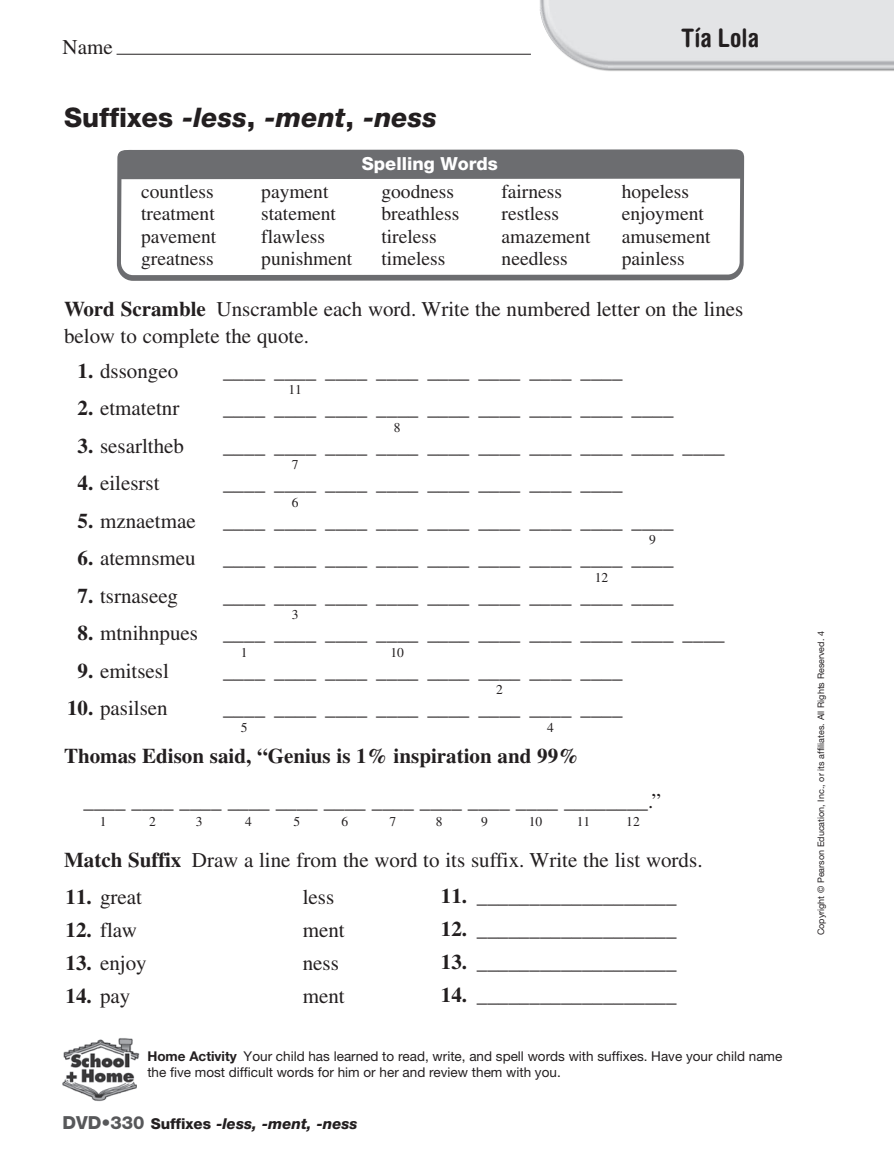
<style>
.page{position:relative;width:894px;height:1170px;background:#fff}
.page>*{position:absolute;margin:0;border:0;box-sizing:border-box;transform-origin:0 0}
.t1{font:italic 800 27px "SF Helv Neue";color:#231f20}
.t2{font:700 condensed 25.5px "Helvetica Rounded LT Std";color:#231f20}
.t3{font:21px/27px "Times";color:#231f20}
.t4{font:700 21px "Times";color:#231f20}
.t5{font:21px "Times LT Std";color:#231f20}
.t6{font:19.5px/22.5px "Times";color:#231f20}
.t7{font:800 18px "SF Helv Neue";color:#fff}
.t8{font:italic 800 15px "Helvetica Neue LT Std";color:#231f20}
.t9{font:13.5px/16.5px "SF Helv Neue";color:#231f20}
.t10{font:13.5px "Times";color:#231f20}
.t11{font:9px "Helvetica Neue LT Std";color:#231f20}
.s1{font-style:normal}
.s2{font-weight:700}
.s3{font-weight:400}
.s4{font-style:normal;font-size:18px;color:#57585a}
</style>
<div class="page">
<img style="left:527px;top:0;width:366px;height:71px">
<img style="left:62px;top:1038px;width:78px;height:64px">
<hr style="left:116px;top:54px;width:414px;height:1px;background:#231f20">
<svg style="left:117px;top:149px;width:626px;height:132px"></svg>
<p class="t5" style="left:62px;top:35px;width:52px">Name</p>
<p class="t1" style="left:64px;top:100px;width:374px"><span class="s1">Suffixes</span> -less<span class="s1">,</span> -ment<span class="s1">,</span> -ness</p>
<p class="t7" style="left:362px;top:151px;width:137px">Spelling Words</p>
<p class="t2" style="left:681px;top:23px;width:79px">Tía Lola</p>
<p class="t6" style="left:141px;top:180px;width:77px">countless treatment pavement greatness</p>
<p class="t6" style="left:261px;top:180px;width:93px">payment statement flawless punishment</p>
<p class="t6" style="left:381px;top:180px;width:79px">goodness breathless tireless timeless</p>
<p class="t6" style="left:501px;top:180px;width:90px">fairness restless amazement needless</p>
<p class="t6" style="left:621px;top:180px;width:90px">hopeless enjoyment amusement painless</p>
<p class="t3" style="left:64px;top:296px;width:680px"><span class="s2">Word Scramble</span> Unscramble each word. Write the numbered letter on the lines below to complete the quote.</p>
<p class="t3" style="left:77px;top:357px;width:102px"><span class="s2">1.</span> dssongeo</p>
<p class="t3" style="left:223px;top:357px;width:401px">____ ____ ____ ____ ____ ____ ____ ____</p>
<p class="t10" style="left:288px;top:382px;width:15px">11</p>
<p class="t3" style="left:77px;top:395px;width:103px"><span class="s2">2.</span> etmatetnr</p>
<p class="t3" style="left:223px;top:395px;width:452px">____ ____ ____ ____ ____ ____ ____ ____ ____</p>
<p class="t10" style="left:394px;top:420px;width:8px">8</p>
<p class="t3" style="left:77px;top:432px;width:108px"><span class="s2">3.</span> sesarltheb</p>
<p class="t3" style="left:223px;top:432px;width:503px">____ ____ ____ ____ ____ ____ ____ ____ ____ ____</p>
<p class="t10" style="left:292px;top:457px;width:8px">7</p>
<p class="t3" style="left:77px;top:470px;width:83px"><span class="s2">4.</span> eilesrst</p>
<p class="t3" style="left:223px;top:470px;width:401px">____ ____ ____ ____ ____ ____ ____ ____</p>
<p class="t10" style="left:292px;top:495px;width:8px">6</p>
<p class="t3" style="left:77px;top:507px;width:120px"><span class="s2">5.</span> mznaetmae</p>
<p class="t3" style="left:223px;top:507px;width:452px">____ ____ ____ ____ ____ ____ ____ ____ ____</p>
<p class="t10" style="left:649px;top:532px;width:8px">9</p>
<p class="t3" style="left:77px;top:545px;width:120px"><span class="s2">6.</span> atemnsmeu</p>
<p class="t3" style="left:223px;top:545px;width:452px">____ ____ ____ ____ ____ ____ ____ ____ ____</p>
<p class="t10" style="left:594px;top:570px;width:15px">12</p>
<p class="t3" style="left:77px;top:582px;width:102px"><span class="s2">7.</span> tsrnaseeg</p>
<p class="t3" style="left:223px;top:582px;width:452px">____ ____ ____ ____ ____ ____ ____ ____ ____</p>
<p class="t10" style="left:292px;top:607px;width:8px">3</p>
<p class="t3" style="left:77px;top:620px;width:648px"><span class="s2">8.</span> mtnihnpues ____ ____ ____ ____ ____ ____ ____ ____ ____ ____</p>
<p class="t10" style="left:241px;top:645px;width:8px">1</p>
<p class="t10" style="left:390px;top:645px;width:15px">10</p>
<p class="t3" style="left:77px;top:657px;width:93px"><span class="s2">9.</span> emitsesl</p>
<p class="t3" style="left:223px;top:657px;width:401px">____ ____ ____ ____ ____ ____ ____ ____</p>
<p class="t10" style="left:496px;top:682px;width:8px">2</p>
<p class="t3" style="left:67px;top:695px;width:102px"><span class="s2">10.</span> pasilsen</p>
<p class="t3" style="left:223px;top:695px;width:401px">____ ____ ____ ____ ____ ____ ____ ____</p>
<p class="t10" style="left:241px;top:720px;width:8px">5</p>
<p class="t10" style="left:547px;top:720px;width:8px">4</p>
<p class="t3" style="left:83px;top:734px;width:579px;line-height:45px;text-indent:-20px"><span class="s2">Thomas Edison said, “Genius is 1% inspiration and 99%<br></span>____ ____ ____ ____ ____ ____ ____ ____ ____ ____ ________.”</p>
<p class="t10" style="left:100px;top:814px;width:8px">1</p>
<p class="t10" style="left:149px;top:814px;width:8px">2</p>
<p class="t10" style="left:196px;top:814px;width:8px">3</p>
<p class="t10" style="left:245px;top:814px;width:8px">4</p>
<p class="t10" style="left:293px;top:814px;width:8px">5</p>
<p class="t10" style="left:341px;top:814px;width:8px">6</p>
<p class="t10" style="left:389px;top:814px;width:8px">7</p>
<p class="t10" style="left:436px;top:814px;width:8px">8</p>
<p class="t10" style="left:481px;top:814px;width:8px">9</p>
<p class="t10" style="left:528px;top:814px;width:15px">10</p>
<p class="t10" style="left:576px;top:814px;width:15px">11</p>
<p class="t10" style="left:626px;top:814px;width:15px">12</p>
<p class="t3" style="left:64px;top:846px;width:640px"><span class="s2">Match Suffix</span> Draw a line from the word to its suffix. Write the list words.</p>
<p class="t3" style="left:65px;top:884px;width:78px"><span class="s2">11.</span> great</p>
<p class="t3" style="left:302px;top:884px;width:33px">less</p>
<p class="t3" style="left:65px;top:917px;width:73px"><span class="s2">12.</span> flaw</p>
<p class="t3" style="left:302px;top:917px;width:44px">ment</p>
<p class="t3" style="left:65px;top:950px;width:82px"><span class="s2">13.</span> enjoy</p>
<p class="t3" style="left:302px;top:950px;width:38px">ness</p>
<p class="t4" style="left:65px;top:984px;width:66px">14. <span class="s3">pay</span></p>
<p class="t3" style="left:302px;top:983px;width:44px">ment</p>
<p class="t3" style="left:441px;top:882px;width:237px"><span class="s2">11.</span> ___________________</p>
<p class="t3" style="left:441px;top:915px;width:237px"><span class="s2">12.</span> ___________________</p>
<p class="t3" style="left:441px;top:948px;width:237px"><span class="s2">13.</span> ___________________</p>
<p class="t3" style="left:441px;top:981px;width:237px"><span class="s2">14.</span> ___________________</p>
<p class="t9" style="left:147px;top:1047px;width:636px"><span class="s2">Home Activity</span> Your child has learned to read, write, and spell words with suffixes. Have your child name the five most difficult words for him or her and review them with you.</p>
<p class="t8" style="left:62px;top:1115px;width:296px"><span class="s4">DVD•330</span> <span class="s1">Suffixes</span> -less, -ment, -ness</p>
<p class="t11" style="left:815px;top:935px;width:306px;rotate:-90deg">Copyright © Pearson Education, Inc., or its affiliates. All Rights Reserved. 4</p>
</div>
